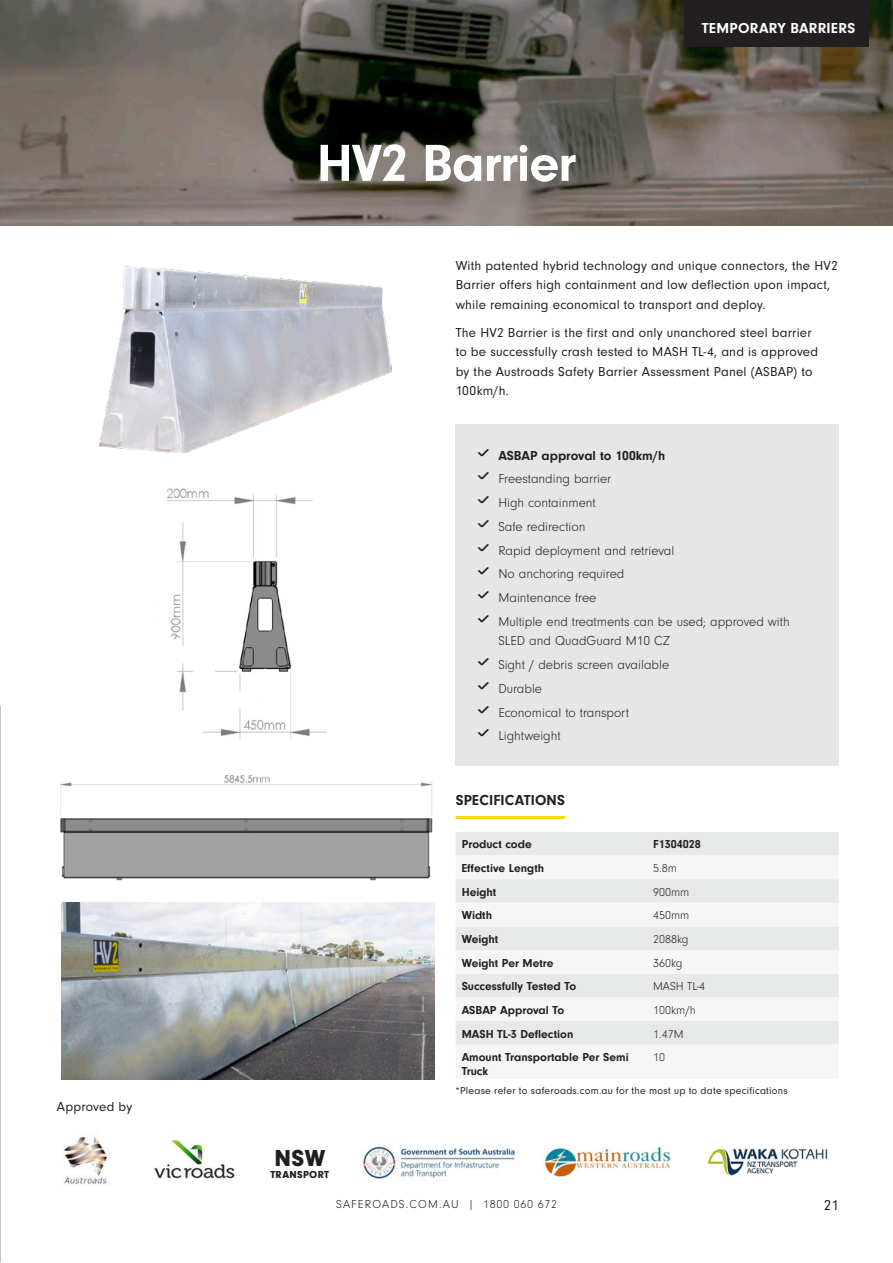
<style>
.page{position:relative;width:893px;height:1263px;background:#fff}
.page>*{position:absolute;margin:0;border:0;box-sizing:border-box;transform-origin:0 0}
.t1{font:700 54px "Neuzeit Gro";letter-spacing:-.02em;color:#fff}
.t2{font:900 24px "Neuzeit Gro";color:#231f20}
.t3{font:700 15px "Neuzeit Gro";letter-spacing:.015em;color:#fff}
.t4{font:700 15px "Neuzeit Gro";letter-spacing:.01em;color:#231f20}
.t5{font:15px "Neuzeit Gro";color:#231f20}
.t6{font:13.5px/19.5px "Neuzeit Gro";letter-spacing:.015em;color:#231f20}
.t7{font:300 13.5px/19.5px "Neuzeit Gro";color:#231f20}
.t8{font:700 13.5px "Neuzeit Gro";color:#231f20}
.t9{font:700 12px/13.5px "Neuzeit Gro";color:#231f20}
.t10{font:300 12px "Neuzeit Gro";color:#231f20}
.t11{font:300 12px "Neuzeit Gro";letter-spacing:.08em;color:#231f20}
.t12{font:10.5px "Neuzeit Gro";letter-spacing:.02em;color:#231f20}
.t13{font:900 10.5px "Neuzeit Gro";letter-spacing:.03em;color:#231f20}
.s1{font-family:"SS Community";font-weight:400}
</style>
<div class="page">
<img style="left:0;top:0;width:893px;height:225px">
<hr style="left:456px;top:816px;width:109px;height:3px;background:#f8da04">
<div style="left:456px;top:832px;width:383px;height:23px;background:#e7e8e8"></div>
<svg style="left:456px;top:855px;width:383px;height:190px;fill:#f3f3f3"></svg>
<div style="left:456px;top:425px;width:383px;height:341px;background:#e6e6e6"></div>
<img style="left:60px;top:488px;width:373px;height:393px">
<img style="left:100px;top:266px;width:292px;height:186px">
<img style="left:62px;top:902px;width:372px;height:177px">
<img style="left:63px;top:1136px;width:45px;height:49px">
<img style="left:154px;top:1139px;width:81px;height:40px">
<img style="left:544px;top:1146px;width:127px;height:32px">
<img style="left:707px;top:1148px;width:121px;height:28px">
<img style="left:363px;top:1145px;width:152px;height:35px">
<div style="left:685px;top:0;width:184px;height:47px;background:#231f20"></div>
<p class="t6" style="left:57px;top:1097px;width:77px">Approved by</p>
<h1 class="t1" style="left:317px;top:133px;width:261px">HV2 Barrier</h1>
<p class="t3" style="left:702px;top:19px;width:155px">TEMPORARY BARRIERS</p>
<p class="t6" style="left:456px;top:256px;width:383px">With patented hybrid technology and unique connectors, the HV2<br>Barrier offers high containment and low deflection upon impact, while remaining economical to transport and deploy.</p>
<p class="t6" style="left:456px;top:323px;width:364px">The HV2 Barrier is the first and only unanchored steel barrier to be successfully crash tested to MASH TL-4, and is approved by the Austroads Safety Barrier Assessment Panel (ASBAP) to 100km/h.</p>
<p class="t8" style="left:476px;top:447px;width:190px"><span class="s1">✓</span> ASBAP approval to 100km/h</p>
<p class="t7" style="left:476px;top:469px;width:137px"><span class="s1">✓</span> Freestanding barrier</p>
<p class="t7" style="left:476px;top:493px;width:121px"><span class="s1">✓</span> High containment</p>
<p class="t7" style="left:476px;top:517px;width:111px"><span class="s1">✓</span> Safe redirection</p>
<p class="t7" style="left:476px;top:541px;width:199px"><span class="s1">✓</span> Rapid deployment and retrieval</p>
<p class="t7" style="left:476px;top:564px;width:149px"><span class="s1">✓</span> No anchoring required</p>
<p class="t7" style="left:476px;top:588px;width:122px"><span class="s1">✓</span> Maintenance free</p>
<p class="t7" style="left:498px;top:612px;width:293px;text-indent:-22px"><span class="s1">✓</span> Multiple end treatments can be used; approved with<br>SLED and QuadGuard M10 CZ</p>
<p class="t7" style="left:476px;top:655px;width:194px"><span class="s1">✓</span> Sight / debris screen available</p>
<p class="t7" style="left:476px;top:679px;width:67px"><span class="s1">✓</span> Durable</p>
<p class="t7" style="left:476px;top:703px;width:154px"><span class="s1">✓</span> Economical to transport</p>
<p class="t7" style="left:476px;top:726px;width:86px"><span class="s1">✓</span> Lightweight</p>
<p class="t4" style="left:456px;top:792px;width:111px">SPECIFICATIONS</p>
<p class="t9" style="left:462px;top:838px;width:71px">Product code</p>
<p class="t9" style="left:653px;top:838px;width:49px">F1304028</p>
<p class="t9" style="left:462px;top:861px;width:84px">Effective Length</p>
<p class="t10" style="left:653px;top:862px;width:25px">5.8m</p>
<p class="t9" style="left:462px;top:885px;width:36px">Height</p>
<p class="t10" style="left:653px;top:885px;width:38px">900mm</p>
<p class="t9" style="left:462px;top:909px;width:32px">Width</p>
<p class="t10" style="left:653px;top:909px;width:38px">450mm</p>
<p class="t9" style="left:462px;top:932px;width:38px">Weight</p>
<p class="t10" style="left:653px;top:933px;width:37px">2088kg</p>
<p class="t9" style="left:462px;top:956px;width:93px">Weight Per Metre</p>
<p class="t10" style="left:653px;top:956px;width:31px">360kg</p>
<p class="t9" style="left:462px;top:980px;width:116px">Successfully Tested To</p>
<p class="t10" style="left:653px;top:980px;width:54px">MASH TL-4</p>
<p class="t9" style="left:462px;top:1003px;width:104px">ASBAP Approval To</p>
<p class="t10" style="left:653px;top:1003px;width:44px">100km/h</p>
<p class="t9" style="left:462px;top:1027px;width:113px">MASH TL-3 Deflection</p>
<p class="t10" style="left:653px;top:1027px;width:32px">1.47M</p>
<p class="t9" style="left:462px;top:1050px;width:169px">Amount Transportable Per Semi<br>Truck</p>
<p class="t10" style="left:653px;top:1051px;width:13px">10</p>
<h2 class="t2" style="left:274px;top:1144px;width:52px">NSW</h2>
<p class="t13" style="left:270px;top:1168px;width:60px">TRANSPORT</p>
<p class="t12" style="left:455px;top:1085px;width:334px">*Please refer to saferoads.com.au for the most up to date specifications</p>
<p class="t11" style="left:336px;top:1198px;width:222px">SAFEROADS.COM.AU | 1800 060 672</p>
<p class="t5" style="left:824px;top:1197px;width:16px">21</p>
</div>
